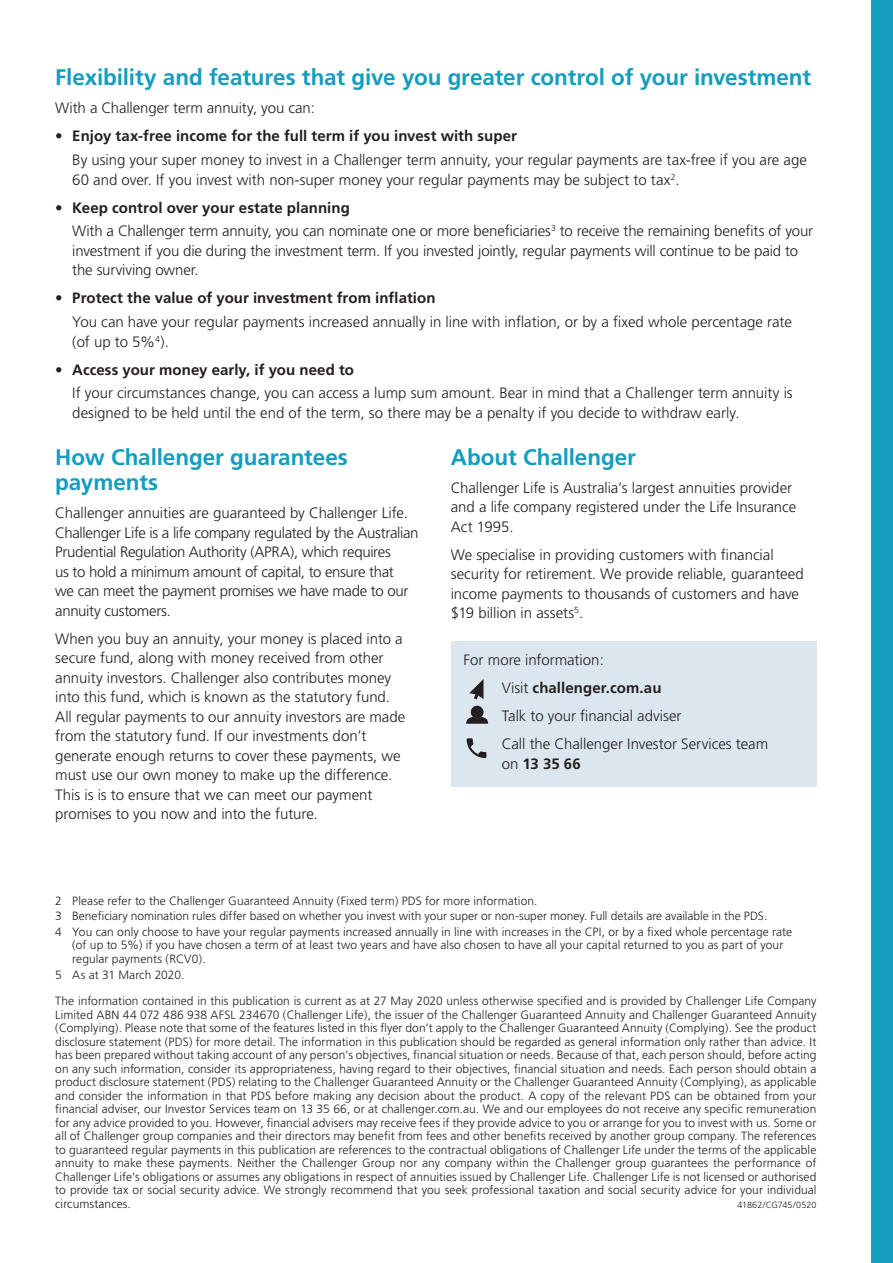
<style>
.page{position:relative;width:893px;height:1263px;background:#fff}
.page>*{position:absolute;margin:0;border:0;box-sizing:border-box;transform-origin:0 0}
.t1{font:700 22.5px/25.5px "Frutiger";letter-spacing:-.005em;color:#149dbf}
.Body_copy{font:300 15px/19.5px "Frutiger";letter-spacing:-.005em;color:#231f20}
.t2{font:700 15px "Frutiger";letter-spacing:.005em;color:#231f20}
.Footnotes_T_Cs{font:300 12px/13.5px "Frutiger";letter-spacing:.005em;color:#231f20;text-align:justify}
.Footnotes_T_Cs-2{font:300 9px "Frutiger";color:#231f20}
.s1{font-weight:300}
.s2{font-weight:700}
</style>
<div class="page">
<div style="left:872px;top:0;width:21px;height:1263px;background:#149dbf"></div>
<div style="left:451px;top:641px;width:365px;height:146px;background:#dce6ee"></div>
<svg style="left:469px;top:679px;width:14px;height:20px"></svg>
<div style="left:471px;top:706px;width:13px;height:12px;background:#231f20;border-radius:50%"></div>
<svg style="left:466px;top:717px;width:22px;height:7px"></svg>
<svg style="left:467px;top:738px;width:19px;height:20px"></svg>
<h2 class="t1" style="left:55px;top:65px;width:757px">Flexibility and features that give you greater control of your investment</h2>
<p class="Body_copy" style="left:55px;top:99px;width:261px">With a Challenger term annuity, you can:</p>
<p class="t2" style="left:55px;top:127px;width:463px">• Enjoy tax-free income for the full term if you invest with super</p>
<p class="Body_copy" style="left:72px;top:150px;width:736px">By using your super money to invest in a Challenger term annuity, your regular payments are tax-free if you are age<br>60 and over. If you invest with non-super money your regular payments may be subject to tax<sup>2</sup>.</p>
<p class="t2" style="left:55px;top:199px;width:296px">• Keep control over your estate planning</p>
<p class="Body_copy" style="left:72px;top:222px;width:742px">With a Challenger term annuity, you can nominate one or more beneficiaries<sup>3</sup> to receive the remaining benefits of your investment if you die during the investment term. If you invested jointly, regular payments will continue to be paid to the surviving owner.</p>
<p class="t2" style="left:55px;top:289px;width:382px">• Protect the value of your investment from inflation</p>
<p class="Body_copy" style="left:72px;top:312px;width:721px">You can have your regular payments increased annually in line with inflation, or by a fixed whole percentage rate (of up to 5%<sup>4</sup>).</p>
<p class="t2" style="left:55px;top:361px;width:300px">• Access your money early, if you need to</p>
<p class="Body_copy" style="left:72px;top:384px;width:722px">If your circumstances change, you can access a lump sum amount. Bear in mind that a Challenger term annuity is designed to be held until the end of the term, so there may be a penalty if you decide to withdraw early.</p>
<h2 class="t1" style="left:55px;top:444px;width:294px">How Challenger guarantees payments</h2>
<p class="Body_copy" style="left:55px;top:503px;width:365px">Challenger annuities are guaranteed by Challenger Life.<br>Challenger Life is a life company regulated by the Australian Prudential Regulation Authority (APRA), which requires<br>us to hold a minimum amount of capital, to ensure that<br>we can meet the payment promises we have made to our annuity customers.</p>
<p class="Body_copy" style="left:55px;top:629px;width:351px">When you buy an annuity, your money is placed into a secure fund, along with money received from other annuity investors. Challenger also contributes money into this fund, which is known as the statutory fund.<br>All regular payments to our annuity investors are made from the statutory fund. If our investments don’t generate enough returns to cover these payments, we must use our own money to make up the difference.<br>This is is to ensure that we can meet our payment promises to you now and into the future.</p>
<h2 class="t1" style="left:451px;top:444px;width:187px">About Challenger</h2>
<p class="Body_copy" style="left:451px;top:478px;width:347px">Challenger Life is Australia’s largest annuities provider and a life company registered under the Life Insurance<br>Act 1995.</p>
<p class="Body_copy" style="left:451px;top:545px;width:354px">We specialise in providing customers with financial security for retirement. We provide reliable, guaranteed income payments to thousands of customers and have $19 billion in assets<sup>5</sup>.</p>
<p class="Body_copy" style="left:463px;top:650px;width:142px">For more information:</p>
<p class="t2" style="left:502px;top:679px;width:161px"><span class="s1">Visit</span> challenger.com.au</p>
<p class="Body_copy" style="left:502px;top:706px;width:181px">Talk to your financial adviser</p>
<p class="Body_copy" style="left:502px;top:734px;width:268px">Call the Challenger Investor Services team on <span class="s2">13 35 66</span></p>
<p class="Footnotes_T_Cs" style="left:55px;top:894px;width:484px">2 Please refer to the Challenger Guaranteed Annuity (Fixed term) PDS for more information.</p>
<p class="Footnotes_T_Cs" style="left:55px;top:909px;width:714px">3 Beneficiary nomination rules differ based on whether you invest with your super or non-super money. Full details are available in the PDS.</p>
<p class="Footnotes_T_Cs" style="left:72px;top:925px;width:721px;text-align:left;text-indent:-17px">4 You can only choose to have your regular payments increased annually in line with increases in the CPI, or by a fixed whole percentage rate (of up to 5%) if you have chosen a term of at least two years and have also chosen to have all your capital returned to you as part of your regular payments (RCV0).</p>
<p class="Footnotes_T_Cs" style="left:55px;top:968px;width:131px">5 As at 31 March 2020.</p>
<p class="Footnotes_T_Cs" style="left:55px;top:994px;width:763px">The information contained in this publication is current as at 27 May 2020 unless otherwise specified and is provided by Challenger Life Company Limited ABN 44 072 486 938 AFSL 234670 (Challenger Life), the issuer of the Challenger Guaranteed Annuity and Challenger Guaranteed Annuity (Complying). Please note that some of the features listed in this flyer don’t apply to the Challenger Guaranteed Annuity (Complying). See the product disclosure statement (PDS) for more detail. The information in this publication should be regarded as general information only rather than advice. It has been prepared without taking account of any person’s objectives, financial situation or needs. Because of that, each person should, before acting on any such information, consider its appropriateness, having regard to their objectives, financial situation and needs. Each person should obtain a product disclosure statement (PDS) relating to the Challenger Guaranteed Annuity or the Challenger Guaranteed Annuity (Complying), as applicable and consider the information in that PDS before making any decision about the product. A copy of the relevant PDS can be obtained from your financial adviser, our Investor Services team on 13 35 66, or at challenger.com.au. We and our employees do not receive any specific remuneration for any advice provided to you. However, financial advisers may receive fees if they provide advice to you or arrange for you to invest with us. Some or all of Challenger group companies and their directors may benefit from fees and other benefits received by another group company. The references to guaranteed regular payments in this publication are references to the contractual obligations of Challenger Life under the terms of the applicable annuity to make these payments. Neither the Challenger Group nor any company within the Challenger group guarantees the performance of Challenger Life’s obligations or assumes any obligations in respect of annuities issued by Challenger Life. Challenger Life is not licensed or authorised to provide tax or social security advice. We strongly recommend that you seek professional taxation and social security advice for your individual circumstances.</p>
<p class="Footnotes_T_Cs-2" style="left:738px;top:1199px;width:80px">41862/CG745/0520</p>
</div>
